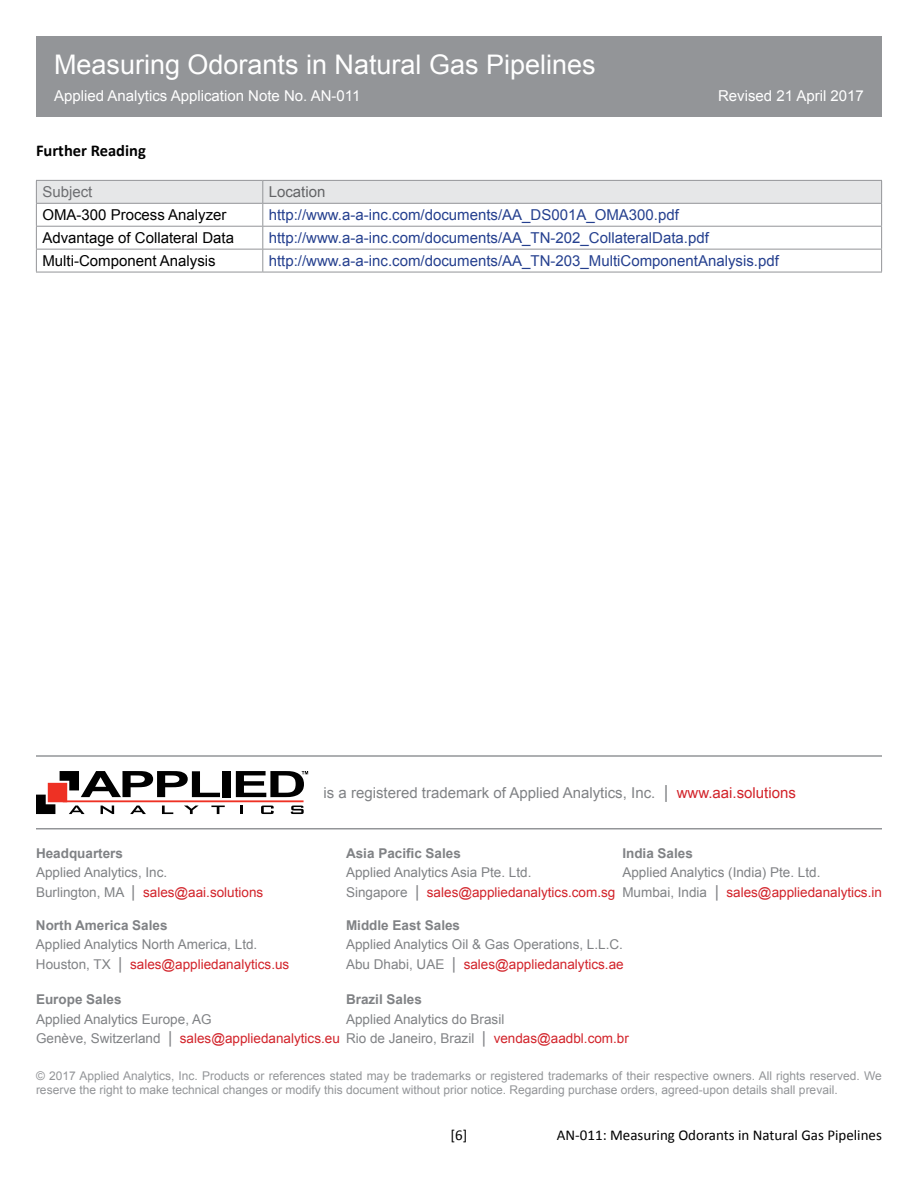
<style>
.page{position:relative;width:918px;height:1188px;background:#fff}
.page>*{position:absolute;margin:0;border:0;box-sizing:border-box;transform-origin:0 0}
.t1{font:27px "Arial";color:#fff}
.t2{font:700 16.5px "Calibri";color:#000}
.t3{font:15px "Arial";color:#25408f}
.t4{font:15px "Arial";color:#000}
.t5{font:15px "Arial";color:#808285}
.t6{font:15px "Arial";color:#fff}
.t7{font:15px "Calibri";color:#000}
.t8{font:15px "Arial";color:#636466}
.t9{font:15px "Arial";color:#6d6e71}
.t10{font:13.5px/19.5px "Arial";color:#808285}
.t11{font:700 13.5px "Arial";color:#808285}
.t12{font:12px/14.4px "Arial";color:#939598}
.s1{font-size:16.5px}
.s2{color:#d2232a}
.s3{font-size:18px}
</style>
<div class="page">
<hr style="left:36px;top:755px;width:846px;height:2px;background:#939598">
<hr style="left:36px;top:828px;width:846px;height:2px;background:#939598">
<div style="left:223px;top:771px;width:8px;height:26px;background:#000"></div>
<hr style="left:63px;top:800px;width:241px;height:2px;background:#ee3124">
<svg style="left:36px;top:771px;width:189px;height:43px"></svg>
<svg style="left:240px;top:806px;width:3px;height:8px"></svg>
<svg style="left:261px;top:806px;width:13px;height:8px"></svg>
<svg style="left:291px;top:806px;width:13px;height:8px"></svg>
<svg style="left:236px;top:771px;width:72px;height:26px"></svg>
<hr style="left:36px;top:272px;width:227px;height:1px;background:#939598">
<hr style="left:263px;top:272px;width:619px;height:1px;background:#939598">
<svg style="left:36px;top:180px;width:846px;height:92px"></svg>
<div style="left:36px;top:36px;width:846px;height:81px;background:#939598"></div>
<h1 class="t1" style="left:54px;top:46px;width:543px">Measuring Odorants in Natural Gas Pipelines</h1>
<p class="t6" style="left:54px;top:86px;width:308px">Applied Analytics Application Note No. AN-011</p>
<p class="t2" style="left:36px;top:140px;width:111px">Further Reading</p>
<p class="t6" style="left:718px;top:86px;width:147px">Revised 21 April 2017</p>
<p class="t9" style="left:42px;top:182px;width:52px">Subject</p>
<p class="t8" style="left:269px;top:182px;width:58px">Location</p>
<p class="t4" style="left:42px;top:205px;width:186px">OMA-300 Process Analyzer</p>
<p class="t3" style="left:269px;top:205px;width:412px">http://www.a-a-inc.com/documents/AA_DS001A_OMA300.pdf</p>
<p class="t4" style="left:42px;top:228px;width:193px">Advantage of Collateral Data</p>
<p class="t3" style="left:269px;top:228px;width:442px">http://www.a-a-inc.com/documents/AA_TN-202_CollateralData.pdf</p>
<p class="t4" style="left:42px;top:251px;width:175px">Multi-Component Analysis</p>
<p class="t3" style="left:269px;top:251px;width:512px">http://www.a-a-inc.com/documents/AA_TN-203_MultiComponentAnalysis.pdf</p>
<p class="t11" style="left:36px;top:844px;width:89px">Headquarters</p>
<p class="t10" style="left:36px;top:863px;width:229px">Applied Analytics, Inc.<br>Burlington, MA <span class="s1">|</span> <span class="s2">sales@aai.solutions</span></p>
<p class="t11" style="left:36px;top:916px;width:133px">North America Sales</p>
<p class="t10" style="left:36px;top:935px;width:255px">Applied Analytics North America, Ltd.<br>Houston, TX <span class="s1">|</span> <span class="s2">sales@appliedanalytics.us</span></p>
<p class="t5" style="left:324px;top:783px;width:474px">is a registered trademark of Applied Analytics, Inc. <span class="s3">|</span> <span class="s2">www.aai.solutions</span></p>
<p class="t11" style="left:346px;top:844px;width:116px">Asia Pacific Sales</p>
<p class="t10" style="left:346px;top:863px;width:271px">Applied Analytics Asia Pte. Ltd.<br>Singapore <span class="s1">|</span> <span class="s2">sales@appliedanalytics.com.sg</span></p>
<p class="t11" style="left:622px;top:844px;width:72px">India Sales</p>
<p class="t10" style="left:622px;top:863px;width:261px">Applied Analytics (India) Pte. Ltd.<br>Mumbai, India <span class="s1">|</span> <span class="s2">sales@appliedanalytics.in</span></p>
<p class="t11" style="left:346px;top:916px;width:116px">Middle East Sales</p>
<p class="t10" style="left:346px;top:935px;width:279px">Applied Analytics Oil &amp; Gas Operations, L.L.C.<br>Abu Dhabi, UAE <span class="s1">|</span> <span class="s2">sales@appliedanalytics.ae</span></p>
<p class="t11" style="left:36px;top:991px;width:87px">Europe Sales</p>
<p class="t10" style="left:36px;top:1009px;width:305px">Applied Analytics Europe, AG<br>Genève, Switzerland <span class="s1">|</span> <span class="s2">sales@appliedanalytics.eu</span></p>
<p class="t11" style="left:346px;top:991px;width:77px">Brazil Sales</p>
<p class="t10" style="left:346px;top:1009px;width:284px">Applied Analytics do Brasil<br>Rio de Janeiro, Brazil <span class="s1">|</span> <span class="s2">vendas@aadbl.com.br</span></p>
<p class="t12" style="left:36px;top:1068px;width:847px">© 2017 Applied Analytics, Inc. Products or references stated may be trademarks or registered trademarks of their respective owners. All rights reserved. We reserve the right to make technical changes or modify this document without prior notice. Regarding purchase orders, agreed-upon details shall prevail.</p>
<p class="t7" style="left:451px;top:1125px;width:18px">[6]</p>
<p class="t7" style="left:557px;top:1125px;width:327px">AN-011: Measuring Odorants in Natural Gas Pipelines</p>
</div>
